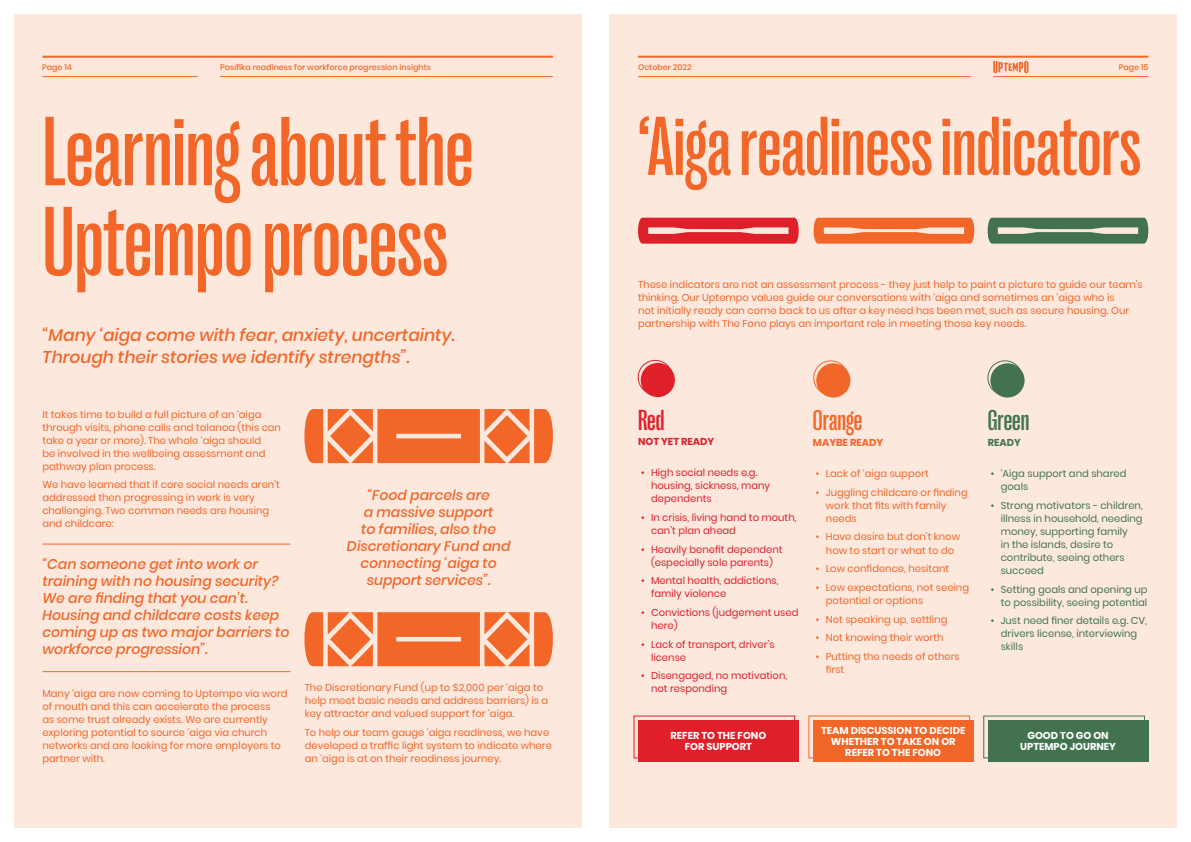
<style>
.page{position:relative;width:1191px;height:842px;background:#fff}
.page>*{position:absolute;margin:0;border:0;box-sizing:border-box;transform-origin:0 0}
.t1{font:500 100px/90px "PP Right Grotesk Tight";color:#f26627}
.t2{font:500 85px "PP Right Grotesk Tight";color:#f26627}
.t3{font:500 30px "PP Right Grotesk Tight";color:#f26627}
.t4{font:500 30px "PP Right Grotesk Tight";color:#42734e}
.t5{font:500 30px "PP Right Grotesk Tight";color:#df1f29}
.t6{font:italic 500 17px/22px "Poppins";color:#f26627}
.t7{font:italic 500 14px/17px "Poppins";color:#f26627}
.t8{font:10px/13px "Poppins";color:#f26627}
.t9{font:10px/13px "Poppins";color:#df1f29}
.t10{font:10px/13px "Poppins";color:#42734e}
.t11{font:700 10px/11px "Poppins";color:#fff;text-align:center}
.t12{font:700 10px "Poppins";color:#df1f29}
.t13{font:700 10px "Poppins";color:#f26627}
.t14{font:700 10px "Poppins";color:#42734e}
.t15{font:500 8px "Poppins";color:#f26627}
</style>
<div class="page">
<div style="left:14px;top:14px;width:567px;height:814px;background:#fde8de"></div>
<hr style="left:43px;top:56px;width:510px;height:2px;background:#f26627">
<hr style="left:220px;top:76px;width:333px;height:1px;background:#f26627">
<hr style="left:43px;top:76px;width:155px;height:1px;background:#f26627">
<div style="left:609px;top:14px;width:567px;height:814px;background:#fde8de"></div>
<hr style="left:638px;top:56px;width:510px;height:2px;background:#f26627">
<hr style="left:638px;top:76px;width:332px;height:1px;background:#f26627">
<hr style="left:993px;top:76px;width:155px;height:1px;background:#f26627">
<svg style="left:993px;top:61px;width:35px;height:12px"></svg>
<hr style="left:43px;top:544px;width:247px;height:1px;background:#f26627">
<hr style="left:43px;top:671px;width:247px;height:1px;background:#f26627">
<svg style="left:304px;top:409px;width:249px;height:54px"></svg>
<svg style="left:304px;top:612px;width:249px;height:54px"></svg>
<div style="left:638px;top:720px;width:160px;height:42px;background:#df1f29"></div>
<div style="left:813px;top:720px;width:160px;height:42px;background:#f26627"></div>
<div style="left:987px;top:720px;width:161px;height:42px;background:#42734e"></div>
<div style="left:640px;top:363px;width:35px;height:34px;background:#df1f29;border-radius:50%"></div>
<div style="left:638px;top:360px;width:34px;height:35px;border:1px solid #df1f29;border-radius:50%"></div>
<div style="left:816px;top:363px;width:34px;height:35px;background:#f26627;border-radius:50%"></div>
<div style="left:813px;top:360px;width:35px;height:35px;border:1px solid #f26627;border-radius:50%"></div>
<div style="left:990px;top:363px;width:34px;height:35px;background:#42734e;border-radius:50%"></div>
<div style="left:987px;top:360px;width:35px;height:35px;border:1px solid #42734e;border-radius:50%"></div>
<div style="left:634px;top:716px;width:161px;height:42px;border:1px solid #df1f29"></div>
<div style="left:808px;top:716px;width:161px;height:42px;border:1px solid #f26627"></div>
<div style="left:983px;top:716px;width:161px;height:42px;border:1px solid #42734e"></div>
<svg style="left:638px;top:218px;width:161px;height:26px;background:#e4444a"></svg>
<svg style="left:813px;top:218px;width:162px;height:26px;background:#f47f4a"></svg>
<svg style="left:987px;top:218px;width:162px;height:26px;background:#668969"></svg>
<p class="t15" style="left:42px;top:62px;width:31px">Page 14</p>
<p class="t15" style="left:220px;top:62px;width:212px">Pasifika readiness for workforce progression insights</p>
<p class="t15" style="left:638px;top:62px;width:55px">October 2022</p>
<p class="t15" style="left:1118px;top:62px;width:31px">Page 15</p>
<h1 class="t1" style="left:43px;top:107px;width:432px">Learning about the<br>Uptempo process</h1>
<h3 class="t6" style="left:43px;top:324px;width:414px">“Many ‘aiga come with fear, anxiety, uncertainty.<br>Through their stories we identify strengths”.</h3>
<p class="t8" style="left:42px;top:408px;width:240px">It takes time to build a full picture of an ‘aiga through visits, phone calls and talanoa (this can take a year or more). The whole ‘aiga should<br>be involved in the wellbeing assessment and pathway plan process.</p>
<p class="t8" style="left:42px;top:478px;width:239px">We have learned that if core social needs aren’t addressed then progressing in work is very challenging. Two common needs are housing and childcare:</p>
<h3 class="t7" style="left:42px;top:555px;width:249px">“Can someone get into work or training with no housing security?<br>We are finding that you can’t.<br>Housing and childcare costs keep coming up as two major barriers to workforce progression”.</h3>
<p class="t8" style="left:42px;top:687px;width:247px">Many ‘aiga are now coming to Uptempo via word of mouth and this can accelerate the process<br>as some trust already exists. We are currently exploring potential to source ‘aiga via church networks and are looking for more employers to partner with.</p>
<p class="t8" style="left:305px;top:681px;width:245px">The Discretionary Fund (up to $2,000 per ‘aiga to help meet basic needs and address barriers) is a key attractor and valued support for ‘aiga.</p>
<h3 class="t7" style="left:347px;top:487px;width:165px;text-align:center">“Food parcels are<br>a massive support<br>to families, also the<br>Discretionary Fund and connecting ‘aiga to support services”.</h3>
<p class="t8" style="left:305px;top:726px;width:249px">To help our team gauge ‘aiga readiness, we have developed a traffic light system to indicate where an ‘aiga is at on their readiness journey.</p>
<h2 class="t2" style="left:638px;top:103px;width:504px">‘Aiga readiness indicators</h2>
<p class="t8" style="left:638px;top:278px;width:506px">These indicators are not an assessment process - they just help to paint a picture to guide our team’s thinking. Our Uptempo values guide our conversations with ‘aiga and sometimes an ‘aiga who is<br>not initially ready can come back to us after a key need has been met, such as secure housing. Our partnership with The Fono plays an important role in meeting those key needs.</p>
<h3 class="t5" style="left:638px;top:404px;width:28px">Red</h3>
<p class="t12" style="left:638px;top:435px;width:78px">NOT YET READY</p>
<p class="t9" style="left:651px;top:466px;width:121px;text-indent:-10px">• High social needs e.g. housing, sickness, many dependents</p>
<p class="t9" style="left:651px;top:511px;width:147px;text-indent:-10px">• In crisis, living hand to mouth, can’t plan ahead</p>
<p class="t9" style="left:641px;top:542px;width:143px;text-align:center">• Heavily benefit dependent (especially sole parents)</p>
<p class="t9" style="left:651px;top:574px;width:129px;text-indent:-10px">• Mental health, addictions, family violence</p>
<p class="t9" style="left:651px;top:606px;width:149px;text-indent:-10px">• Convictions (judgement used here)</p>
<p class="t9" style="left:651px;top:637px;width:125px;text-indent:-10px">• Lack of transport, driver’s license</p>
<p class="t9" style="left:651px;top:669px;width:138px;text-indent:-10px">• Disengaged, no motivation, not responding</p>
<h3 class="t3" style="left:813px;top:404px;width:51px">Orange</h3>
<p class="t13" style="left:813px;top:436px;width:72px">MAYBE READY</p>
<p class="t8" style="left:816px;top:467px;width:114px">• Lack of ‘aiga support</p>
<p class="t8" style="left:826px;top:486px;width:143px;text-indent:-10px">• Juggling childcare or finding work that fits with family needs</p>
<p class="t8" style="left:816px;top:530px;width:146px;text-align:center">• Have desire but don’t know how to start or what to do</p>
<p class="t8" style="left:816px;top:562px;width:135px">• Low confidence, hesitant</p>
<p class="t8" style="left:826px;top:581px;width:145px;text-indent:-10px">• Low expectations, not seeing potential or options</p>
<p class="t8" style="left:816px;top:612px;width:133px">• Not speaking up, settling</p>
<p class="t8" style="left:816px;top:631px;width:129px">• Not knowing their worth</p>
<p class="t8" style="left:826px;top:650px;width:135px;text-indent:-10px">• Putting the needs of others first</p>
<h3 class="t4" style="left:987px;top:404px;width:43px">Green</h3>
<p class="t14" style="left:987px;top:436px;width:35px">READY</p>
<p class="t10" style="left:1000px;top:467px;width:127px;text-indent:-10px">• ‘Aiga support and shared goals</p>
<p class="t10" style="left:1000px;top:499px;width:143px;text-indent:-10px">• Strong motivators - children, illness in household, needing money, supporting family<br>in the islands, desire to contribute, seeing others succeed</p>
<p class="t10" style="left:990px;top:582px;width:158px;text-align:right">• Setting goals and opening up to possibility, seeing potential</p>
<p class="t10" style="left:1000px;top:614px;width:148px;text-indent:-10px">• Just need finer details e.g. CV, drivers license, interviewing skills</p>
<p class="t11" style="left:670px;top:730px;width:97px">REFER TO THE FONO<br>FOR SUPPORT</p>
<p class="t11" style="left:821px;top:725px;width:146px">TEAM DISCUSSION TO DECIDE<br>WHETHER TO TAKE ON OR<br>REFER TO THE FONO</p>
<p class="t11" style="left:1020px;top:730px;width:97px">GOOD TO GO ON<br>UPTEMPO JOURNEY</p>
</div>
